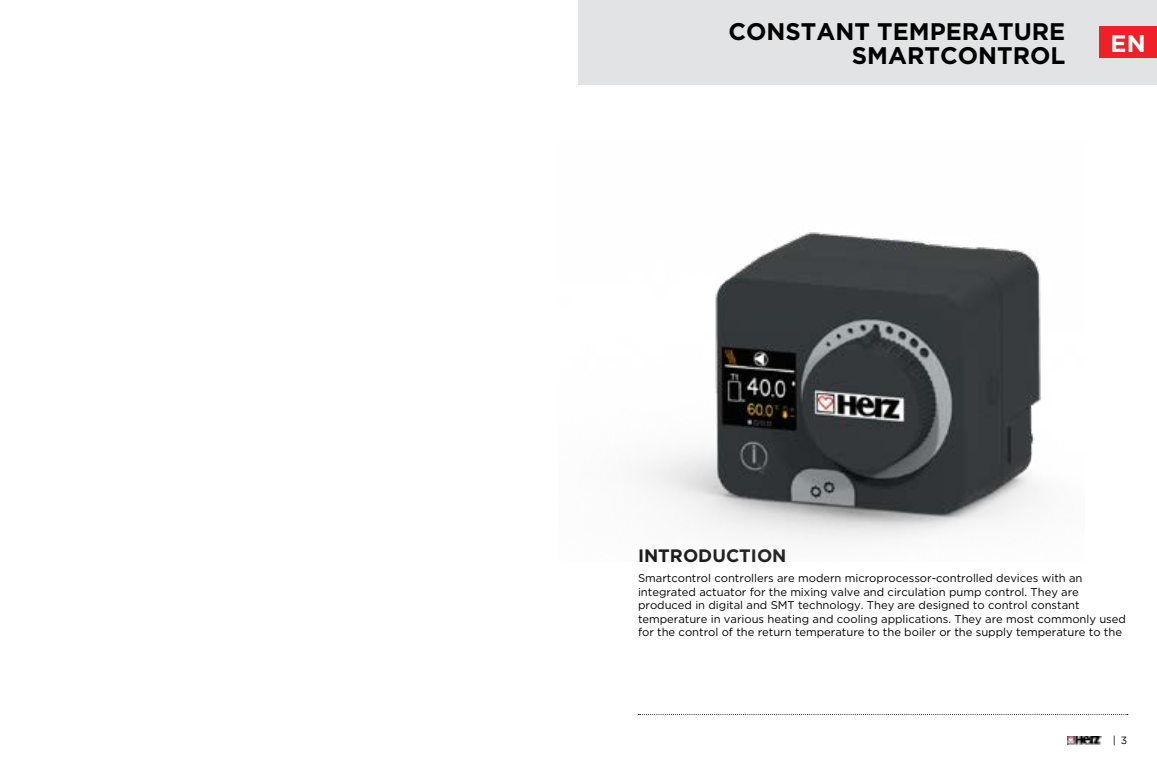
<style>
.page{position:relative;width:1157px;height:774px;background:#fff}
.page>*{position:absolute;margin:0;border:0;box-sizing:border-box;transform-origin:0 0}
.t1{font:700 24px/24px "Gotham";color:#000;text-align:right}
.t2{font:700 24px "Gotham";color:#fff}
.t3{font:700 18px "Gotham";color:#000}
.t4{font:11.25px/13.5px "Gotham";letter-spacing:-.005em;color:#000}
.t5{font:10.5px "Gotham";color:#000}
</style>
<div class="page">
<svg style="left:638px;top:714px;width:489px;height:1px"></svg>
<div style="left:578px;top:0;width:579px;height:85px;background:#e2e3e4"></div>
<div style="left:1099px;top:27px;width:58px;height:31px;background:#ed2127"></div>
<img style="left:1067px;top:737px;width:34px;height:7px">
<img style="left:642px;top:232px;width:399px;height:308px">
<h1 class="t1" style="left:728px;top:19px;width:338px">CONSTANT TEMPERATURE<br>SMARTCONTROL</h1>
<h1 class="t2" style="left:1110px;top:28px;width:37px">EN</h1>
<h2 class="t3" style="left:638px;top:544px;width:150px">INTRODUCTION</h2>
<p class="t4" style="left:638px;top:571px;width:489px">Smartcontrol controllers are modern microprocessor-controlled devices with an integrated actuator for the mixing valve and circulation pump control. They are produced in digital and SMT technology. They are designed to control constant temperature in various heating and cooling applications. They are most commonly used for the control of the return temperature to the boiler or the supply temperature to the</p>
<p class="t5" style="left:1112px;top:734px;width:16px">| 3</p>
</div>
